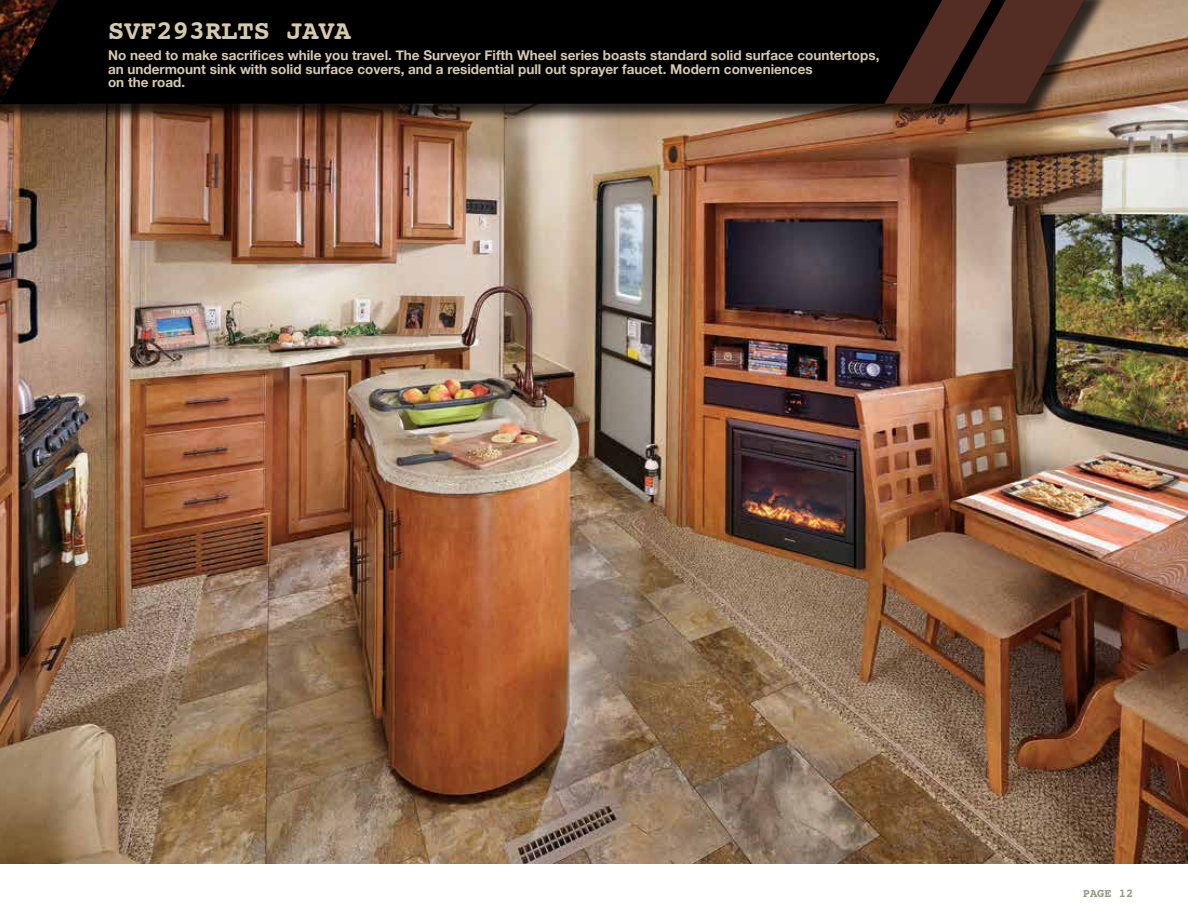
<style>
.page{position:relative;width:1188px;height:918px;background:#fff}
.page>*{position:absolute;margin:0;border:0;box-sizing:border-box;transform-origin:0 0}
.t1{font:700 27px "Courier";color:#d5c9b1}
.t2{font:700 13.5px/13.5px "Helvetica Neue";color:#d5c9b1}
.t3{font:700 12px "Courier";color:#9b9881}
</style>
<div class="page">
<img style="left:0;top:0;width:1188px;height:864px">
<div style="left:0;top:0;width:1109px;height:122px;background:#000;opacity:.75"></div>
<div style="left:137px;top:0;width:747px;height:104px;background:#000"></div>
<svg style="left:884px;top:0;width:201px;height:104px;background:#44281f"></svg>
<svg style="left:0;top:0;width:137px;height:104px;background:#0a0402"></svg>
<h1 class="t1" style="left:108px;top:9px;width:196px">SVF293RLTS JAVA</h1>
<p class="t2" style="left:108px;top:48px;width:773px">No need to make sacrifices while you travel. The Surveyor Fifth Wheel series boasts standard solid surface countertops, an undermount sink with solid surface covers, and a residential pull out sprayer faucet. Modern conveniences<br>on the road.</p>
<p class="t3" style="left:1083px;top:884px;width:52px">PAGE 12</p>
</div>
